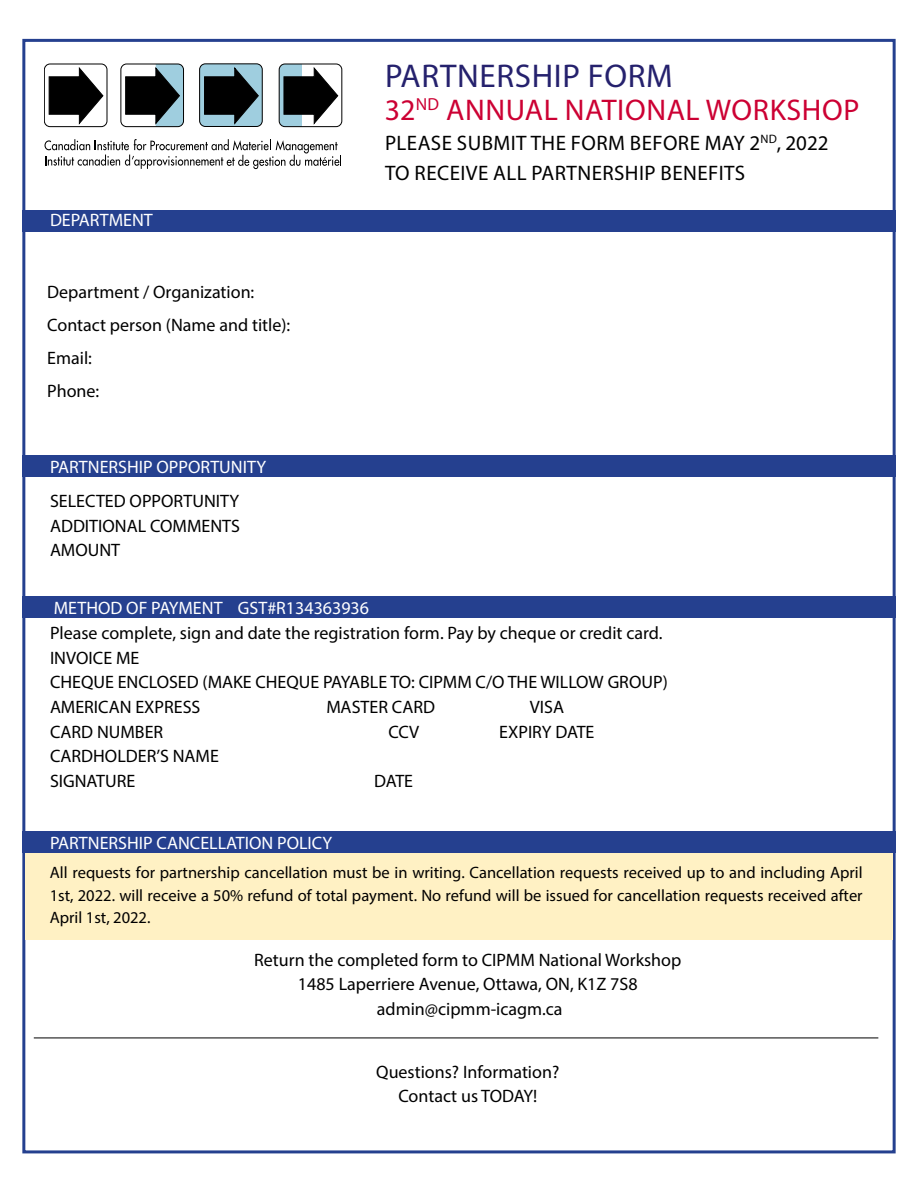
<style>
.page{position:relative;width:918px;height:1188px;background:#fff}
.page>*{position:absolute;margin:0;border:0;box-sizing:border-box;transform-origin:0 0}
.t1{font:33px "Myriad Pro";letter-spacing:.02em;color:#25216d}
.t2{font:30px "Myriad Pro";letter-spacing:.02em;color:#c03}
.t3{font:21px/30px "Myriad Pro";letter-spacing:.02em;color:#000}
.t4{font:18px/24.6px "Myriad Pro";color:#000}
.t5{font:18px "Myriad Pro";color:#fff}
.t6{font:16.5px/22.6px "Myriad Pro";color:#000;text-align:justify}
</style>
<div class="page">
<div style="left:22px;top:39px;width:874px;height:1114px;background:#fff;border:3px solid #25408f"></div>
<div style="left:22px;top:832px;width:874px;height:21px;background:#25408f"></div>
<svg style="left:121px;top:64px;width:63px;height:63px"></svg>
<div style="left:44px;top:64px;width:63px;height:63px;border:1px solid #000;border-radius:6px"></div>
<svg style="left:49px;top:68px;width:54px;height:56px"></svg>
<div style="left:121px;top:64px;width:63px;height:63px;border:1px solid #000;border-radius:6px"></div>
<svg style="left:126px;top:64px;width:58px;height:63px"></svg>
<div style="left:279px;top:64px;width:63px;height:63px;border:1px solid #000;border-radius:6px"></div>
<svg style="left:279px;top:64px;width:59px;height:63px"></svg>
<div style="left:199px;top:64px;width:63px;height:63px;background:#9fcedf;border:1px solid #000;border-radius:6px"></div>
<svg style="left:204px;top:68px;width:54px;height:56px"></svg>
<svg style="left:45px;top:139px;width:296px;height:30px"></svg>
<div style="left:25px;top:853px;width:867px;height:86px;background:#fff1c4"></div>
<div style="left:22px;top:597px;width:874px;height:21px;background:#25408f"></div>
<div style="left:22px;top:455px;width:874px;height:22px;background:#25408f"></div>
<div style="left:22px;top:210px;width:874px;height:22px;background:#25408f"></div>
<hr style="left:34px;top:1038px;width:844px;height:1px;background:#000">
<p class="t5" style="left:50px;top:209px;width:104px">DEPARTMENT</p>
<p class="t4" style="left:47px;top:275px;width:245px;line-height:33px">Department / Organization:<br>Contact person (Name and title):<br>Email:<br>Phone:</p>
<h1 class="t1" style="left:385px;top:56px;width:289px">PARTNERSHIP FORM</h1>
<h2 class="t2" style="left:385px;top:92px;width:476px">32<sup>ND</sup> ANNUAL NATIONAL WORKSHOP</h2>
<p class="t3" style="left:385px;top:128px;width:445px">PLEASE SUBMIT THE FORM BEFORE MAY 2<sup>ND</sup>, 2022<br>TO RECEIVE ALL PARTNERSHIP BENEFITS</p>
<p class="t5" style="left:50px;top:456px;width:218px">PARTNERSHIP OPPORTUNITY</p>
<p class="t4" style="left:50px;top:489px;width:191px;text-align:justify">SELECTED OPPORTUNITY ADDITIONAL COMMENTS AMOUNT</p>
<p class="t5" style="left:54px;top:597px;width:317px">METHOD OF PAYMENT GST#R134363936</p>
<p class="t4" style="left:50px;top:621px;width:619px">Please complete, sign and date the registration form. Pay by cheque or credit card.<br>INVOICE ME<br>CHEQUE ENCLOSED (MAKE CHEQUE PAYABLE TO: CIPMM C/O THE WILLOW GROUP)<br>AMERICAN EXPRESS</p>
<p class="t4" style="left:326px;top:694px;width:110px">MASTER CARD</p>
<p class="t4" style="left:530px;top:694px;width:36px">VISA</p>
<p class="t4" style="left:50px;top:719px;width:115px">CARD NUMBER</p>
<p class="t4" style="left:388px;top:719px;width:32px">CCV</p>
<p class="t4" style="left:499px;top:719px;width:97px">EXPIRY DATE</p>
<p class="t4" style="left:50px;top:744px;width:170px">CARDHOLDER’S NAME<br>SIGNATURE</p>
<p class="t4" style="left:374px;top:768px;width:41px">DATE</p>
<p class="t5" style="left:50px;top:832px;width:284px">PARTNERSHIP CANCELLATION POLICY</p>
<p class="t6" style="left:50px;top:861px;width:814px">All requests for partnership cancellation must be in writing. Cancellation requests received up to and including April 1st, 2022. will receive a 50% refund of total payment. No refund will be issued for cancellation requests received after April 1st, 2022.</p>
<p class="t4" style="left:254px;top:947px;width:429px;text-align:center">Return the completed form to CIPMM National Workshop<br>1485 Laperriere Avenue, Ottawa, ON, K1Z 7S8 admin@cipmm-icagm.ca</p>
<p class="t4" style="left:376px;top:1059px;width:185px;text-align:center">Questions? Information?<br>Contact us TODAY!</p>
</div>
